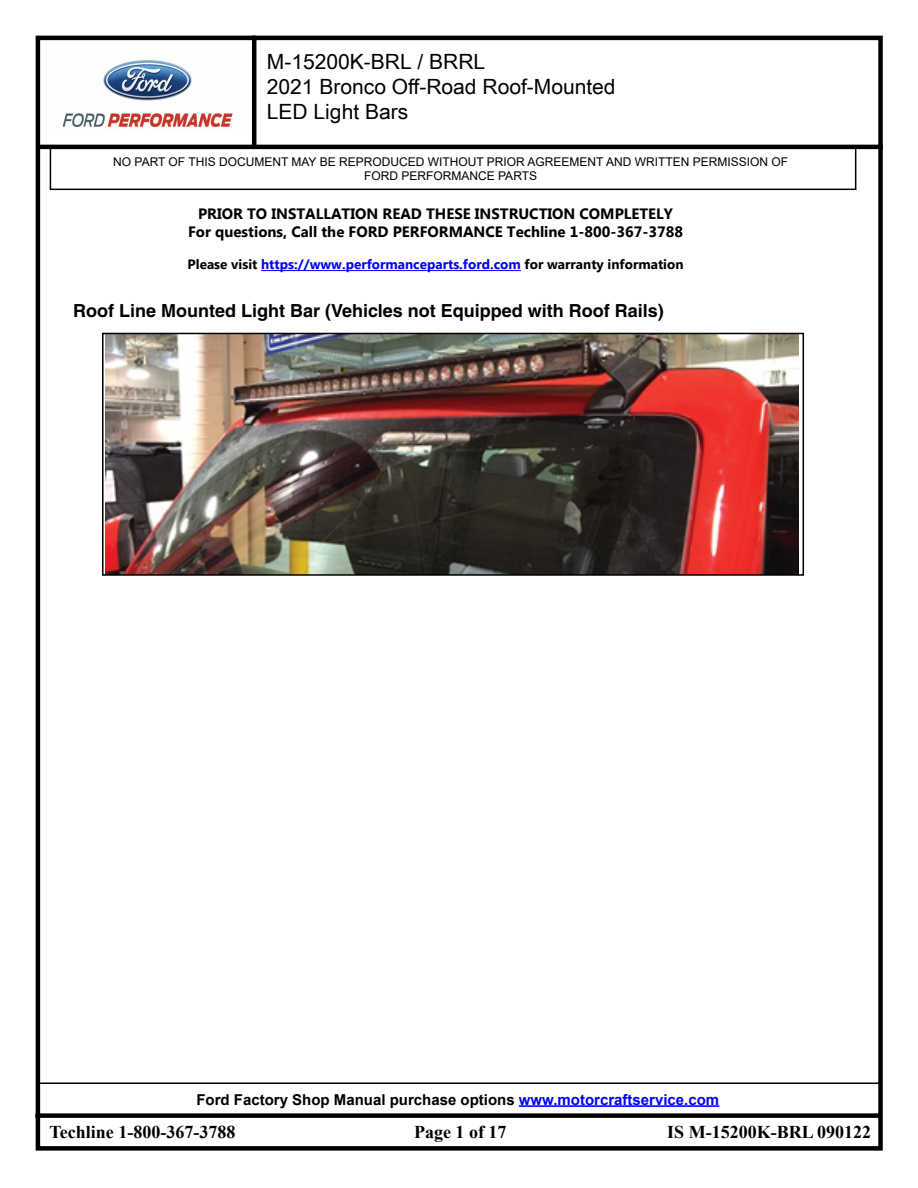
<style>
.page{position:relative;width:918px;height:1188px;background:#fff}
.page>*{position:absolute;margin:0;border:0;box-sizing:border-box;transform-origin:0 0}
.t1{font:21px/25.2px "Arial Unicode MS";color:#000}
.t2{font:700 18px "Helvetica";color:#000}
.t3{font:700 18px "Times New Roman";color:#000}
.t4{font:700 15px/18px "Myanmar Text";color:#000;text-align:center}
.t5{font:700 15px "Arial";color:#000}
.t6{font:700 15px "Helvetica";color:#000}
.t7{font:700 13.5px "Myanmar Text";color:#00f}
.t8{font:12px/14.4px "Arial";color:#000;text-align:center}
.s1{color:#000}
.s2{color:#00f}
</style>
<div class="page">
<div style="left:50px;top:147px;width:806px;height:43px;border:2px solid #000"></div>
<img style="left:62px;top:60px;width:171px;height:69px">
<div style="left:36px;top:36px;width:847px;height:1115px;border:4px solid #000"></div>
<hr style="left:38px;top:145px;width:845px;height:4px;background:#000">
<hr style="left:252px;top:36px;width:4px;height:111px;background:#000">
<div style="left:35px;top:1113px;width:846px;height:5px;background:#000"></div>
<hr style="left:39px;top:1082px;width:842px;height:2px;background:#000">
<hr style="left:261px;top:270px;width:260px;height:1px;background:#00f">
<hr style="left:519px;top:1105px;width:200px;height:2px;background:#00f">
<img style="left:105px;top:336px;width:694px;height:237px">
<div style="left:102px;top:333px;width:702px;height:243px;border:2px solid #000"></div>
<h1 class="t1" style="left:267px;top:48px;width:350px">M-15200K-BRL / BRRL<br>2021 Bronco Off-Road Roof-Mounted<br>LED Light Bars</h1>
<p class="t8" style="left:113px;top:155px;width:676px">NO PART OF THIS DOCUMENT MAY BE REPRODUCED WITHOUT PRIOR AGREEMENT AND WRITTEN PERMISSION OF<br>FORD PERFORMANCE PARTS</p>
<p class="t4" style="left:188px;top:205px;width:496px">PRIOR TO INSTALLATION READ THESE INSTRUCTION COMPLETELY<br>For questions, Call the FORD PERFORMANCE Techline 1-800-367-3788</p>
<p class="t7" style="left:188px;top:257px;width:497px"><span class="s1">Please visit</span> https://www.performanceparts.ford.com <span class="s1">for warranty information</span></p>
<p class="t2" style="left:73px;top:300px;width:592px">Roof Line Mounted Light Bar (Vehicles not Equipped with Roof Rails)</p>
<p class="t5" style="left:196px;top:1089px;width:524px">Ford Factory Shop Manual purchase options <span class="s2">www.motorcraftservice.com</span></p>
<p class="t3" style="left:50px;top:1119px;width:187px">Techline 1-800-367-3788</p>
<p class="t3" style="left:414px;top:1119px;width:94px">Page 1 of 17</p>
<p class="t3" style="left:667px;top:1119px;width:206px">IS M-15200K-BRL 090122</p>
<p class="t6" style="left:716px;top:1124px;width:144px">PLACE COPY HERE</p>
</div>
